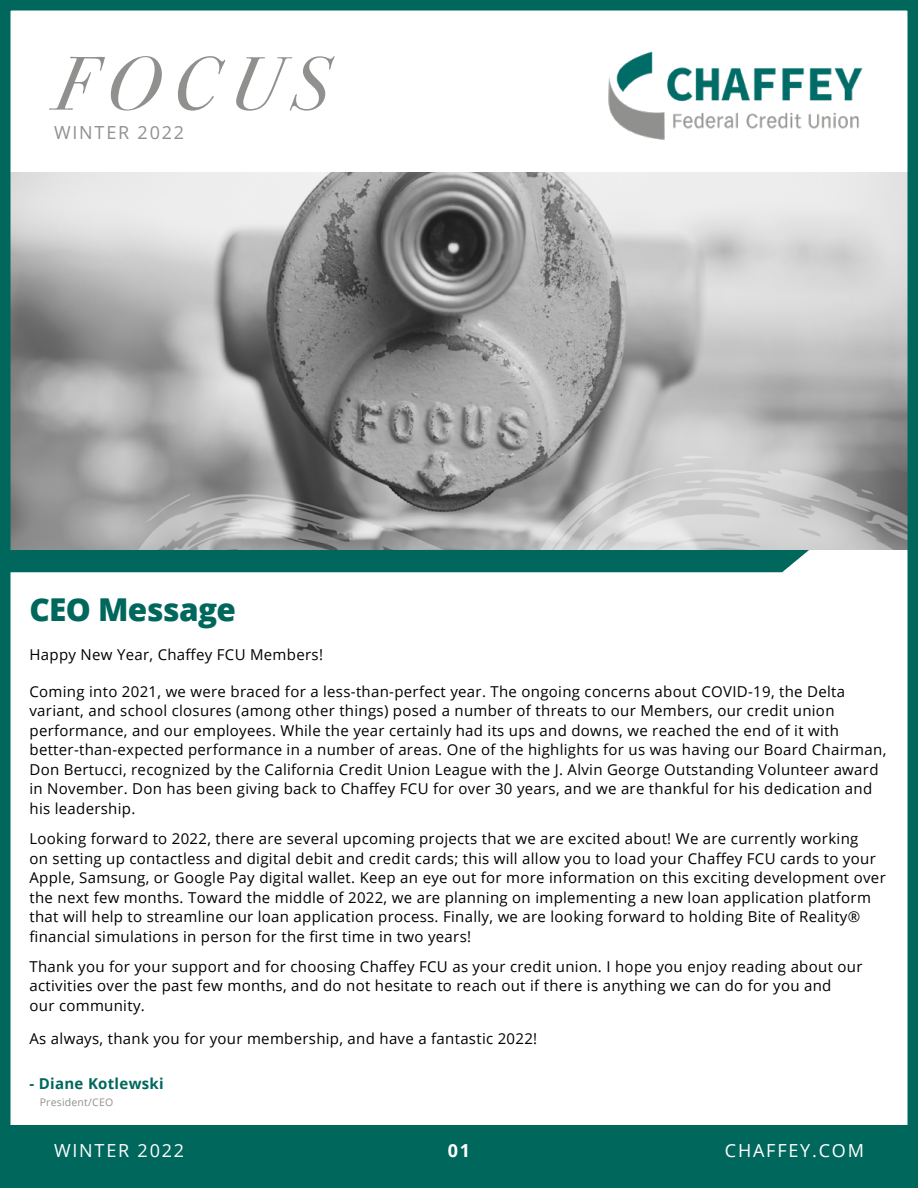
<style>
.page{position:relative;width:918px;height:1188px;background:#fff}
.page>*{position:absolute;margin:0;border:0;box-sizing:border-box;transform-origin:0 0}
.t1{font:italic 75.9px "Bodoni Svty Two OSITCTT";letter-spacing:.175em;color:#90908f}
.t2{font:800 31.5px "Open Sans";letter-spacing:-.02em;color:#00675d}
.t3{font:18px "Open Sans";letter-spacing:.1em;color:#fff}
.t4{font:18px "Open Sans";letter-spacing:.1em;color:#90908f}
.t5{font:700 18px "Open Sans";color:#fff}
.t6{font:15px/19.5px "Open Sans";letter-spacing:.02em;color:#000}
.t7{font:700 15px "Open Sans";letter-spacing:.02em;color:#00675d}
.t8{font:10.5px "Open Sans";letter-spacing:.02em;color:#90908f}
</style>
<div class="page">
<div style="left:0;top:1125px;width:918px;height:63px;background:#00675d"></div>
<div style="left:11px;top:550px;width:798px;height:22px;background:#00675d"></div>
<img style="left:11px;top:172px;width:896px;height:378px">
<div style="left:0;top:0;width:918px;height:1188px;border:10px solid #00675d"></div>
<img style="left:608px;top:51px;width:255px;height:89px">
<h1 class="t1" style="left:54px;top:38px;width:275px">FOCUS</h1>
<p class="t4" style="left:54px;top:120px;width:132px">WINTER 2022</p>
<h2 class="t2" style="left:30px;top:585px;width:208px">CEO Message</h2>
<p class="t6" style="left:30px;top:644px;width:295px">Happy New Year, Chaffey FCU Members!</p>
<p class="t6" style="left:30px;top:681px;width:858px">Coming into 2021, we were braced for a less-than-perfect year. The ongoing concerns about COVID-19, the Delta variant, and school closures (among other things) posed a number of threats to our Members, our credit union performance, and our employees. While the year certainly had its ups and downs, we reached the end of it with better-than-expected performance in a number of areas. One of the highlights for us was having our Board Chairman, Don Bertucci, recognized by the California Credit Union League with the J. Alvin George Outstanding Volunteer award in November. Don has been giving back to Chaffey FCU for over 30 years, and we are thankful for his dedication and his leadership.</p>
<p class="t6" style="left:30px;top:829px;width:858px">Looking forward to 2022, there are several upcoming projects that we are excited about! We are currently working<br>on setting up contactless and digital debit and credit cards; this will allow you to load your Chaffey FCU cards to your Apple, Samsung, or Google Pay digital wallet. Keep an eye out for more information on this exciting development over the next few months. Toward the middle of 2022, we are planning on implementing a new loan application platform that will help to streamline our loan application process. Finally, we are looking forward to holding Bite of Reality® financial simulations in person for the first time in two years!</p>
<p class="t6" style="left:30px;top:956px;width:834px">Thank you for your support and for choosing Chaffey FCU as your credit union. I hope you enjoy reading about our activities over the past few months, and do not hesitate to reach out if there is anything we can do for you and<br>our community.</p>
<p class="t6" style="left:30px;top:1029px;width:509px">As always, thank you for your membership, and have a fantastic 2022!</p>
<p class="t7" style="left:30px;top:1073px;width:136px">- Diane Kotlewski</p>
<p class="t8" style="left:40px;top:1095px;width:75px">President/CEO</p>
<p class="t3" style="left:54px;top:1138px;width:132px">WINTER 2022</p>
<p class="t5" style="left:448px;top:1138px;width:24px">01</p>
<p class="t3" style="left:725px;top:1138px;width:141px">CHAFFEY.COM</p>
</div>
